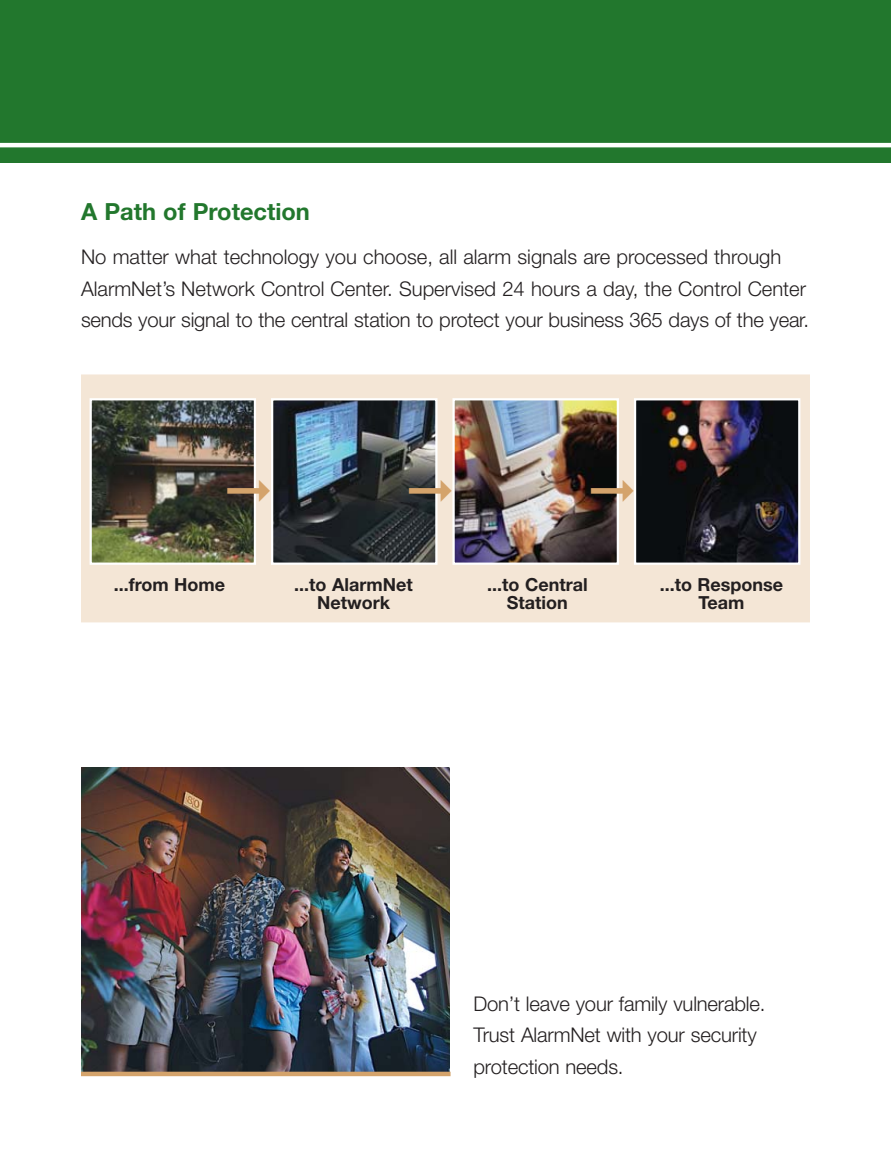
<style>
.page{position:relative;width:891px;height:1155px;background:#fff}
.page>*{position:absolute;margin:0;border:0;box-sizing:border-box;transform-origin:0 0}
.t1{font:700 23.62px "Helvetica Neue";color:#22772d}
.t2{font:300 20.25px/31.5px "Helvetica Neue";letter-spacing:-.01em;color:#231f20}
.t3{font:700 18px/18px "Helvetica Neue";color:#231f20;text-align:center}
</style>
<div class="page">
<div style="left:0;top:0;width:891px;height:162px;background:#22772d"></div>
<hr style="left:0;top:143px;width:891px;height:4px;background:#fff">
<img style="left:81px;top:767px;width:369px;height:304px">
<div style="left:81px;top:1071px;width:370px;height:5px;background:#d4a36b"></div>
<div style="left:90px;top:383px;width:711px;height:230px;background:#f4e6d6"></div>
<div style="left:81px;top:374px;width:729px;height:248px;border:18px solid #f4e6d6"></div>
<img style="left:93px;top:401px;width:160px;height:160px">
<div style="left:90px;top:398px;width:166px;height:166px;border:2px solid #fff"></div>
<img style="left:274px;top:401px;width:161px;height:160px">
<div style="left:271px;top:398px;width:167px;height:166px;border:2px solid #fff"></div>
<img style="left:455px;top:401px;width:161px;height:160px">
<div style="left:452px;top:398px;width:167px;height:166px;border:2px solid #fff"></div>
<img style="left:637px;top:401px;width:160px;height:160px">
<div style="left:634px;top:398px;width:166px;height:166px;border:2px solid #fff"></div>
<svg style="left:227px;top:479px;width:29px;height:22px"></svg>
<svg style="left:409px;top:479px;width:29px;height:22px"></svg>
<svg style="left:591px;top:479px;width:28px;height:22px"></svg>
<p class="t1" style="left:81px;top:202px;width:230px">A Path of Protection</p>
<p class="t2" style="left:81px;top:243px;width:730px">No matter what technology you choose, all alarm signals are processed through<br>AlarmNet’s Network Control Center. Supervised 24 hours a day, the Control Center sends your signal to the central station to protect your business 365 days of the year.</p>
<p class="t3" style="left:114px;top:577px;width:113px">...from Home</p>
<p class="t3" style="left:294px;top:577px;width:120px">...to AlarmNet<br>Network</p>
<p class="t3" style="left:487px;top:577px;width:102px">...to Central<br>Station</p>
<p class="t3" style="left:660px;top:577px;width:125px">...to Response<br>Team</p>
<p class="t2" style="left:474px;top:989px;width:293px">Don’t leave your family vulnerable.<br>Trust AlarmNet with your security protection needs.</p>
</div>
